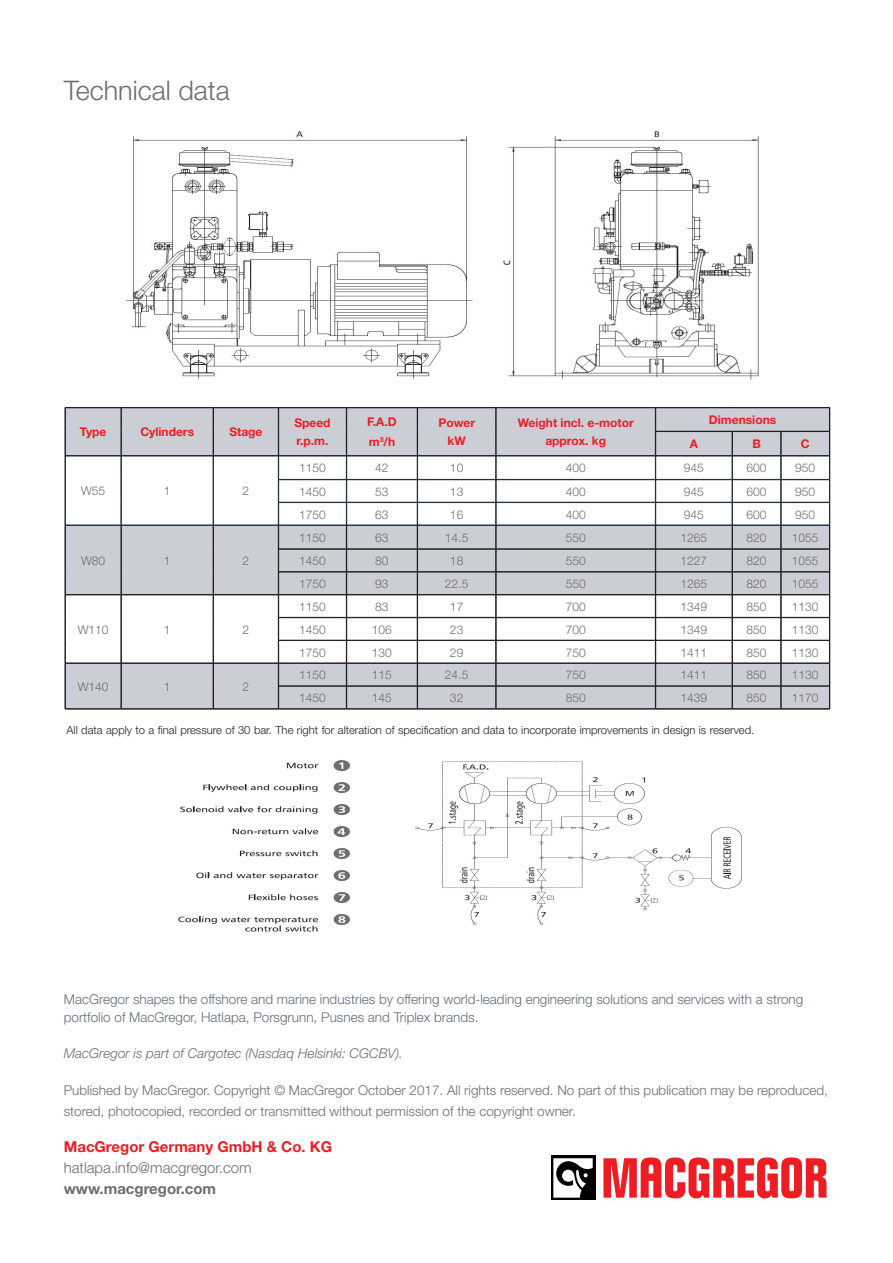
<style>
.page{position:relative;width:893px;height:1263px;background:#fff}
.page>*{position:absolute;margin:0;border:0;box-sizing:border-box;transform-origin:0 0}
.sub_headline{font:300 27px "Helvetica Neue";color:#6c6d70}
.boiler_plate{font:700 15px/21px "Helvetica Neue";color:#ee1d23}
.boiler_plate-2{font:700 15px "Helvetica Neue";color:#6c6d70}
.boiler_plate-3{font:300 13.5px/21px "Helvetica Neue";color:#6c6d70}
.boiler_plate-4{font:300 13.5px/18px "Helvetica Neue";color:#636c7a}
.boiler_plate-5{font:italic 300 13.5px "Helvetica Neue LT Std";color:#636c7a}
.table_text{font:300 12px "Helvetica Neue";color:#6c6d70}
.technical_data_headl{font:700 12px/18px "Helvetica Neue";color:#ee1d23;text-align:center}
.Technical{font:300 11.25px "Helvetica Neue";color:#231f20}
.s1{font-family:"Helvetica Neue LT Std";font-style:italic}
.s2{font-weight:300;color:#6c6d70}
</style>
<div class="page">
<hr style="left:65px;top:709px;width:56px;height:1px;background:#231f20">
<hr style="left:121px;top:709px;width:92px;height:1px;background:#231f20">
<hr style="left:213px;top:709px;width:65px;height:1px;background:#231f20">
<svg style="left:65px;top:407px;width:765px;height:302px"></svg>
<hr style="left:279px;top:708px;width:67px;height:1px;background:#231f20">
<hr style="left:278px;top:709px;width:69px;height:1px;background:#231f20">
<hr style="left:347px;top:708px;width:70px;height:1px;background:#231f20">
<hr style="left:347px;top:709px;width:70px;height:1px;background:#231f20">
<hr style="left:417px;top:708px;width:79px;height:1px;background:#231f20">
<hr style="left:417px;top:709px;width:79px;height:1px;background:#231f20">
<hr style="left:496px;top:708px;width:159px;height:1px;background:#231f20">
<hr style="left:496px;top:709px;width:159px;height:1px;background:#231f20">
<hr style="left:656px;top:708px;width:76px;height:1px;background:#231f20">
<hr style="left:655px;top:709px;width:77px;height:1px;background:#231f20">
<hr style="left:732px;top:708px;width:49px;height:1px;background:#231f20">
<hr style="left:732px;top:709px;width:49px;height:1px;background:#231f20">
<hr style="left:781px;top:708px;width:48px;height:1px;background:#231f20">
<hr style="left:781px;top:709px;width:49px;height:1px;background:#231f20">
<img style="left:126px;top:131px;width:633px;height:249px">
<img style="left:178px;top:760px;width:564px;height:172px">
<svg style="left:603px;top:1157px;width:224px;height:41px"></svg>
<div style="left:551px;top:1155px;width:44px;height:45px;background:#000"></div>
<svg style="left:553px;top:1158px;width:40px;height:39px"></svg>
<p class="sub_headline" style="left:64px;top:74px;width:168px">Technical data</p>
<p class="technical_data_headl" style="left:80px;top:423px;width:28px">Type</p>
<p class="technical_data_headl" style="left:140px;top:423px;width:55px">Cylinders</p>
<p class="technical_data_headl" style="left:229px;top:423px;width:35px">Stage</p>
<p class="technical_data_headl" style="left:294px;top:414px;width:38px;text-align:left">Speed r.p.m.</p>
<p class="technical_data_headl" style="left:367px;top:413px;width:31px">F.A.D</p>
<p class="technical_data_headl" style="left:369px;top:433px;width:28px">m<sup>3</sup>/h</p>
<p class="technical_data_headl" style="left:438px;top:414px;width:38px">Power kW</p>
<p class="technical_data_headl" style="left:518px;top:414px;width:117px">Weight incl. e-motor approx. kg</p>
<p class="technical_data_headl" style="left:709px;top:411px;width:69px">Dimensions</p>
<p class="technical_data_headl" style="left:690px;top:435px;width:10px">A</p>
<p class="technical_data_headl" style="left:752px;top:435px;width:10px">B</p>
<p class="technical_data_headl" style="left:801px;top:435px;width:10px">C</p>
<p class="table_text" style="left:81px;top:484px;width:26px">W55</p>
<p class="table_text" style="left:164px;top:484px;width:8px">1</p>
<p class="table_text" style="left:243px;top:484px;width:8px">2</p>
<p class="table_text" style="left:81px;top:553px;width:26px">W80</p>
<p class="table_text" style="left:164px;top:553px;width:8px">1</p>
<p class="table_text" style="left:243px;top:553px;width:8px">2</p>
<p class="table_text" style="left:78px;top:622px;width:32px">W110</p>
<p class="table_text" style="left:164px;top:622px;width:8px">1</p>
<p class="table_text" style="left:243px;top:622px;width:8px">2</p>
<p class="table_text" style="left:299px;top:461px;width:28px">1150</p>
<p class="table_text" style="left:375px;top:461px;width:15px">42</p>
<p class="table_text" style="left:450px;top:461px;width:15px">10</p>
<p class="table_text" style="left:566px;top:461px;width:22px">400</p>
<p class="table_text" style="left:684px;top:461px;width:22px">945</p>
<p class="table_text" style="left:747px;top:461px;width:22px">600</p>
<p class="table_text" style="left:795px;top:461px;width:22px">950</p>
<p class="table_text" style="left:299px;top:484px;width:28px">1450</p>
<p class="table_text" style="left:375px;top:484px;width:15px">53</p>
<p class="table_text" style="left:450px;top:484px;width:15px">13</p>
<p class="table_text" style="left:566px;top:484px;width:22px">400</p>
<p class="table_text" style="left:684px;top:484px;width:22px">945</p>
<p class="table_text" style="left:747px;top:484px;width:22px">600</p>
<p class="table_text" style="left:795px;top:484px;width:22px">950</p>
<p class="table_text" style="left:299px;top:507px;width:28px">1750</p>
<p class="table_text" style="left:375px;top:507px;width:15px">63</p>
<p class="table_text" style="left:450px;top:507px;width:15px">16</p>
<p class="table_text" style="left:566px;top:507px;width:22px">400</p>
<p class="table_text" style="left:684px;top:507px;width:22px">945</p>
<p class="table_text" style="left:747px;top:507px;width:22px">600</p>
<p class="table_text" style="left:795px;top:507px;width:22px">950</p>
<p class="table_text" style="left:299px;top:530px;width:28px">1150</p>
<p class="table_text" style="left:375px;top:530px;width:15px">63</p>
<p class="table_text" style="left:445px;top:530px;width:25px">14.5</p>
<p class="table_text" style="left:566px;top:530px;width:22px">550</p>
<p class="table_text" style="left:681px;top:530px;width:28px">1265</p>
<p class="table_text" style="left:747px;top:530px;width:22px">820</p>
<p class="table_text" style="left:792px;top:530px;width:28px">1055</p>
<p class="table_text" style="left:299px;top:553px;width:28px">1450</p>
<p class="table_text" style="left:375px;top:553px;width:15px">80</p>
<p class="table_text" style="left:450px;top:553px;width:15px">18</p>
<p class="table_text" style="left:566px;top:553px;width:22px">550</p>
<p class="table_text" style="left:681px;top:553px;width:28px">1227</p>
<p class="table_text" style="left:747px;top:553px;width:22px">820</p>
<p class="table_text" style="left:792px;top:553px;width:28px">1055</p>
<p class="table_text" style="left:299px;top:576px;width:28px">1750</p>
<p class="table_text" style="left:375px;top:576px;width:15px">93</p>
<p class="table_text" style="left:445px;top:576px;width:25px">22.5</p>
<p class="table_text" style="left:566px;top:576px;width:22px">550</p>
<p class="table_text" style="left:681px;top:576px;width:28px">1265</p>
<p class="table_text" style="left:747px;top:576px;width:22px">820</p>
<p class="table_text" style="left:792px;top:576px;width:28px">1055</p>
<p class="table_text" style="left:299px;top:599px;width:28px">1150</p>
<p class="table_text" style="left:375px;top:599px;width:15px">83</p>
<p class="table_text" style="left:450px;top:599px;width:15px">17</p>
<p class="table_text" style="left:566px;top:599px;width:22px">700</p>
<p class="table_text" style="left:681px;top:599px;width:28px">1349</p>
<p class="table_text" style="left:747px;top:599px;width:22px">850</p>
<p class="table_text" style="left:792px;top:599px;width:28px">1130</p>
<p class="table_text" style="left:299px;top:622px;width:28px">1450</p>
<p class="table_text" style="left:372px;top:622px;width:22px">106</p>
<p class="table_text" style="left:450px;top:622px;width:15px">23</p>
<p class="table_text" style="left:566px;top:622px;width:22px">700</p>
<p class="table_text" style="left:681px;top:622px;width:28px">1349</p>
<p class="table_text" style="left:747px;top:622px;width:22px">850</p>
<p class="table_text" style="left:792px;top:622px;width:28px">1130</p>
<p class="table_text" style="left:299px;top:645px;width:28px">1750</p>
<p class="table_text" style="left:372px;top:645px;width:22px">130</p>
<p class="table_text" style="left:450px;top:645px;width:15px">29</p>
<p class="table_text" style="left:566px;top:645px;width:22px">750</p>
<p class="table_text" style="left:681px;top:645px;width:28px">1411</p>
<p class="table_text" style="left:747px;top:645px;width:22px">850</p>
<p class="table_text" style="left:792px;top:645px;width:28px">1130</p>
<p class="table_text" style="left:299px;top:668px;width:28px">1150</p>
<p class="table_text" style="left:372px;top:668px;width:22px">115</p>
<p class="table_text" style="left:445px;top:668px;width:25px">24.5</p>
<p class="table_text" style="left:566px;top:668px;width:22px">750</p>
<p class="table_text" style="left:681px;top:668px;width:28px">1411</p>
<p class="table_text" style="left:747px;top:668px;width:22px">850</p>
<p class="table_text" style="left:792px;top:668px;width:28px">1130</p>
<p class="table_text" style="left:299px;top:690px;width:28px">1450</p>
<p class="table_text" style="left:372px;top:690px;width:22px">145</p>
<p class="table_text" style="left:450px;top:690px;width:15px">32</p>
<p class="table_text" style="left:566px;top:690px;width:22px">850</p>
<p class="table_text" style="left:681px;top:690px;width:28px">1439</p>
<p class="table_text" style="left:747px;top:690px;width:22px">850</p>
<p class="table_text" style="left:792px;top:690px;width:28px">1170</p>
<p class="Technical" style="left:67px;top:723px;width:689px">All data apply to a final pressure of 30 bar. The right for alteration of specification and data to incorporate improvements in design is reserved.</p>
<p class="table_text" style="left:78px;top:679px;width:32px">W140</p>
<p class="table_text" style="left:164px;top:679px;width:8px">1</p>
<p class="table_text" style="left:243px;top:679px;width:8px">2</p>
<p class="boiler_plate-4" style="left:64px;top:990px;width:741px">MacGregor shapes the offshore and marine industries by offering world-leading engineering solutions and services with a strong portfolio of MacGregor, Hatlapa, Porsgrunn, Pusnes and Triplex brands.</p>
<p class="boiler_plate-5" style="left:64px;top:1046px;width:341px">MacGregor is part of Cargotec (Nasdaq Helsinki: CGCBV).</p>
<p class="boiler_plate-3" style="left:64px;top:1079px;width:766px">Published by MacGregor. Copyright © MacGregor October 2017. All rights reserved. No part of this publication may be reproduced, stored, photocopied, recorded or transmitted without permission of the copyright owner<span class="s1">.</span></p>
<p class="boiler_plate" style="left:64px;top:1135px;width:270px">MacGregor Germany GmbH &amp; Co. KG <span class="s2">hatlapa.info@macgregor.com</span></p>
<p class="boiler_plate-2" style="left:64px;top:1179px;width:154px">www.macgregor.com</p>
</div>
